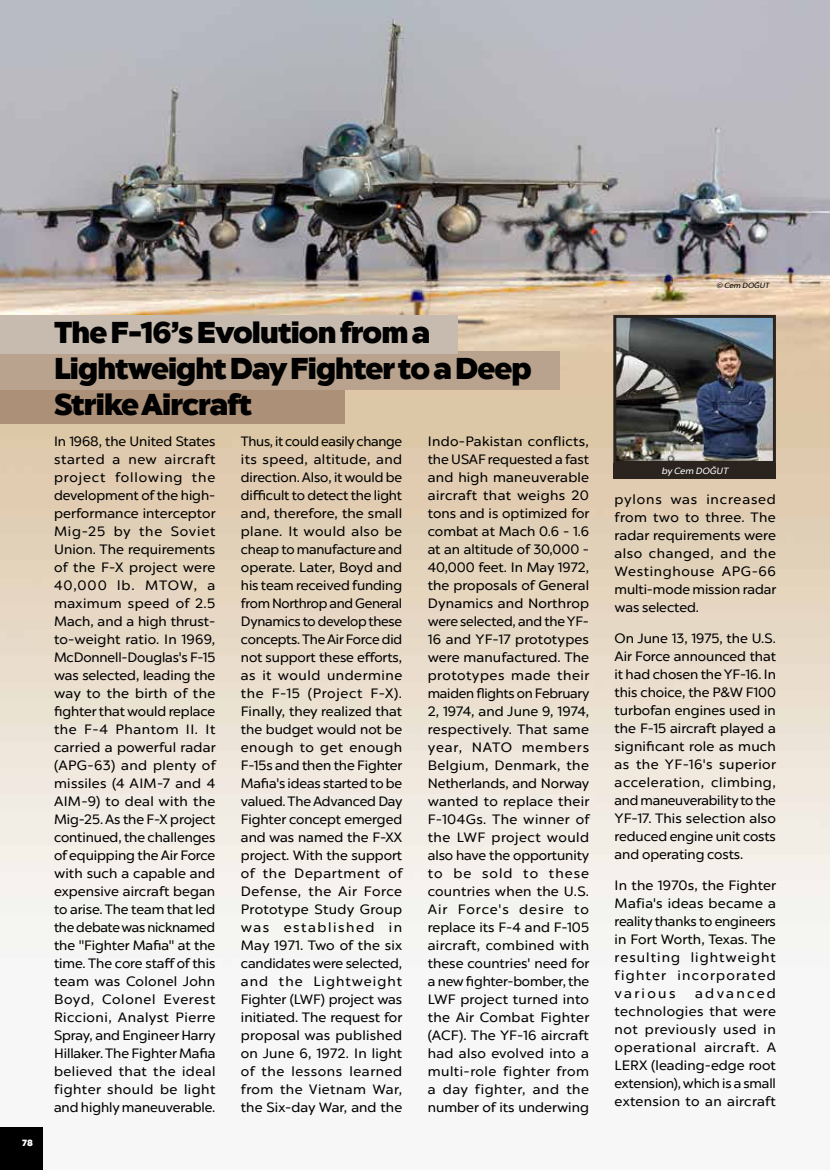
<style>
.page{position:relative;width:830px;height:1170px;background:#fff}
.page>*{position:absolute;margin:0;border:0;box-sizing:border-box;transform-origin:0 0}
.t1{font:800 30px/36px "Chronica Pro";letter-spacing:-.03em;color:#000}
.t2{font:13.5px/18px "Chronica Pro";letter-spacing:.015em;color:#000;text-align:justify}
.t3{font:9px "Chronica Pro Regular It";color:#fff}
.t4{font:800 9px "Chronica Pro";color:#fff}
.t5{font:7.5px "Chronica Pro Regular It";color:#000}
</style>
<div class="page">
<img style="left:0;top:0;width:829px;height:951px">
<div style="left:0;top:351px;width:559px;height:39px;background:#b9a38e"></div>
<div style="left:0;top:315px;width:458px;height:38px;background:#c7bbaf"></div>
<div style="left:0;top:390px;width:344px;height:34px;background:#ac9078"></div>
<div style="left:613px;top:463px;width:162px;height:16px;background:#2b241e"></div>
<img style="left:617px;top:319px;width:154px;height:141px">
<div style="left:613px;top:315px;width:162px;height:149px;border:3px solid #2b241e"></div>
<div style="left:0;top:1127px;width:43px;height:42px;background:#000"></div>
<p class="t4" style="left:22px;top:1136px;width:12px">78</p>
<h1 class="t1" style="left:54px;top:314px;width:479px">The F-16’s Evolution from a<br>Lightweight Day Fighter to a Deep<br>Strike Aircraft</h1>
<p class="t2" style="left:54px;top:432px;width:163px">In 1968, the United States started a new aircraft project following the development of the high&shy;performance interceptor Mig-25 by the Soviet Union. The requirements of the F-X project were 40,000 lb. MTOW, a maximum speed of 2.5<br>Mach, and a high thrust&shy;to-weight ratio. In 1969, McDonnell-Douglas's F-15 was selected, leading the way to the birth of the fighter that would replace the F-4 Phantom II. It carried a powerful radar (APG-63) and plenty of missiles (4 AIM-7 and 4<br>AIM-9) to deal with the Mig-25. As the F-X project continued, the challenges of equipping the Air Force with such a capable and expensive aircraft began to arise. The team that led the debate was nicknamed the "Fighter Mafia" at the time. The core staff of this team was Colonel John Boyd, Colonel Everest Riccioni, Analyst Pierre Spray, and Engineer Harry Hillaker. The Fighter Mafia believed that the ideal fighter should be light and highly maneuverable.</p>
<p class="t2" style="left:241px;top:432px;width:163px">Thus, it could easily change its speed, altitude, and direction. Also, it would be difficult to detect the light and, therefore, the small plane. It would also be cheap to manufacture and operate. Later, Boyd and his team received funding from Northrop and General Dynamics to develop these concepts. The Air Force did not support these efforts, as it would undermine the F-15 (Project F-X).<br>Finally, they realized that the budget would not be enough to get enough F-15s and then the Fighter Mafia's ideas started to be valued. The Advanced Day Fighter concept emerged and was named the F-XX project. With the support of the Department of Defense, the Air Force Prototype Study Group was established in May 1971. Two of the six candidates were selected, and the Lightweight Fighter (LWF) project was initiated. The request for proposal was published on June 6, 1972. In light of the lessons learned from the Vietnam War, the Six-day War, and the</p>
<p class="t2" style="left:427px;top:432px;width:163px">Indo-Pakistan conflicts, the USAF requested a fast and high maneuverable aircraft that weighs 20 tons and is optimized for combat at Mach 0.6 - 1.6 at an altitude of 30,000 - 40,000 feet. In May 1972, the proposals of General Dynamics and Northrop were selected, and the YF-16 and YF-17 prototypes were manufactured. The prototypes made their maiden flights on February 2, 1974, and June 9, 1974, respectively. That same year, NATO members Belgium, Denmark, the Netherlands, and Norway wanted to replace their F-104Gs. The winner of the LWF project would also have the opportunity to be sold to these countries when the U.S.<br>Air Force's desire to replace its F-4 and F-105 aircraft, combined with these countries' need for a new fighter-bomber, the LWF project turned into the Air Combat Fighter (ACF). The YF-16 aircraft had also evolved into a multi-role fighter from a day fighter, and the number of its underwing</p>
<p class="t5" style="left:716px;top:280px;width:54px">© Cem DOĞUT</p>
<p class="t3" style="left:661px;top:466px;width:68px">by Cem DOĞUT</p>
<p class="t2" style="left:614px;top:490px;width:163px">pylons was increased from two to three. The radar requirements were also changed, and the Westinghouse APG-66 multi-mode mission radar was selected.</p>
<p class="t2" style="left:614px;top:629px;width:163px">On June 13, 1975, the U.S.<br>Air Force announced that it had chosen the YF-16. In this choice, the P&amp;W F100 turbofan engines used in the F-15 aircraft played a significant role as much as the YF-16's superior acceleration, climbing, and maneuverability to the YF-17. This selection also reduced engine unit costs and operating costs.</p>
<p class="t2" style="left:614px;top:876px;width:163px">In the 1970s, the Fighter Mafia's ideas became a reality thanks to engineers in Fort Worth, Texas. The resulting lightweight fighter incorporated various</p>
<p class="t2" style="left:614px;top:984px;width:163px;text-indent:80px">advanced technologies that were not previously used in operational aircraft. A LERX (leading-edge root extension), which is a small extension to an aircraft</p>
</div>
